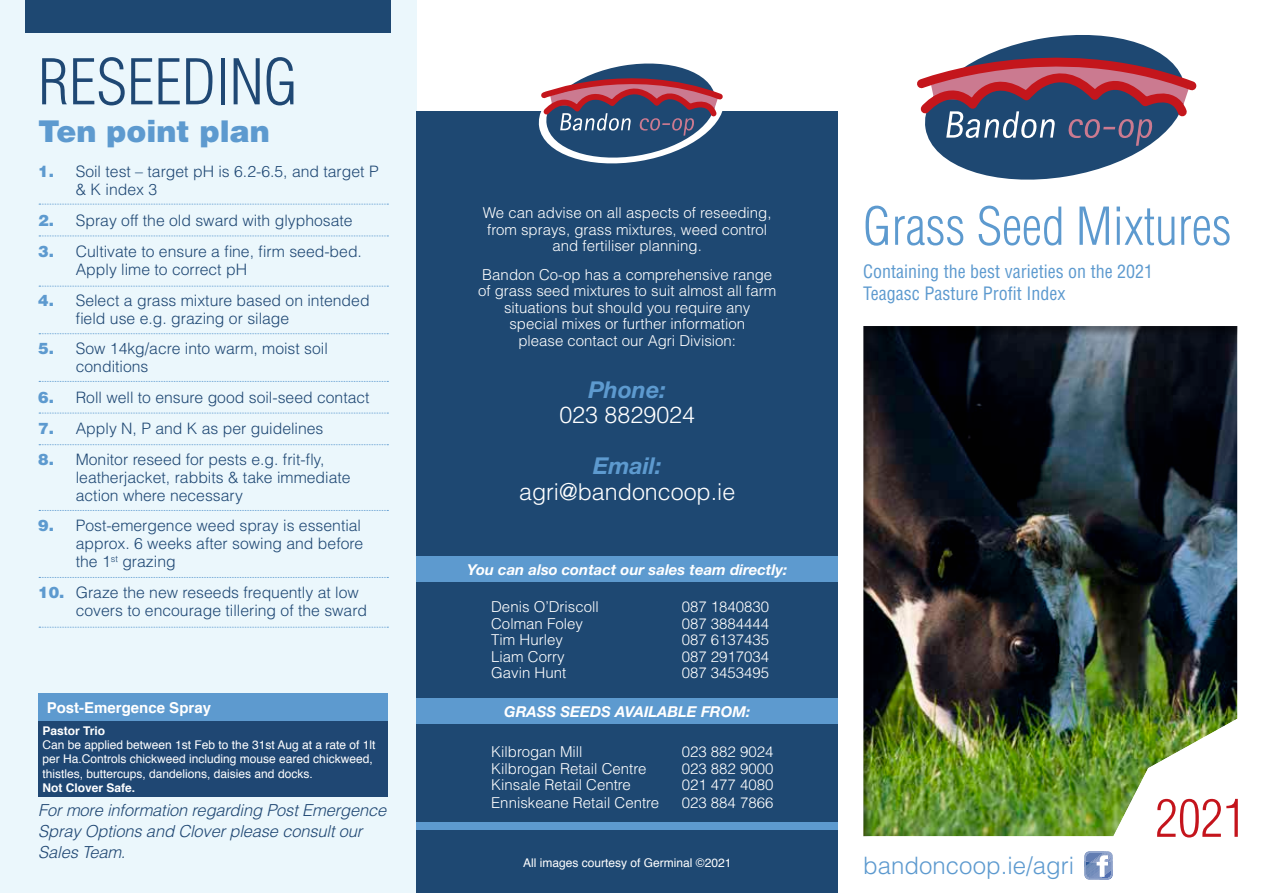
<style>
.page{position:relative;width:1263px;height:893px;background:#fff}
.page>*{position:absolute;margin:0;border:0;box-sizing:border-box;transform-origin:0 0}
.t1{font:300 condensed 61.5px "Helvetica";color:#1f4874}
.t2{font:300 condensed 51px "Helvetica";color:#5d9acf}
.t3{font:300 condensed 51px "Helvetica";color:#c4141c}
.t4{font:900 30px "Helvetica";color:#5d9acf}
.t5{font:300 24px "Helvetica";color:#5d9acf}
.t6{font:300 23.25px "Helvetica";color:#fff}
.t7{font:italic 700 23.25px "Helvetica Neue";color:#5d9acf}
.t8{font:condensed 18px/21.6px "Helvetica";color:#5d9acf}
.t9{font:italic 300 16.5px/21px "Helvetica";letter-spacing:-.01em;color:#1f4773}
.t10{font:300 15.75px/18px "Helvetica";color:#1f4874}
.t11{font:300 15px/16.5px "Helvetica";color:#fff;text-align:center}
.t12{font:italic 700 15px "Helvetica Neue";color:#fff}
.t13{font:700 15px "Helvetica";color:#fff}
.t14{font:12px/14.4px "Helvetica";color:#fff}
.t15{font:700 12px "Helvetica";color:#fff}
.s1{font-weight:900;color:#5d9acf}
</style>
<div class="page">
<div style="left:0;top:0;width:417px;height:893px;background:#ebf7fc"></div>
<div style="left:417px;top:112px;width:421px;height:781px;background:#1e4872"></div>
<div style="left:861px;top:325px;width:377px;height:512px;background:#1a171c;opacity:.45"></div>
<svg style="left:535px;top:63px;width:193px;height:101px"></svg>
<div style="left:38px;top:693px;width:350px;height:28px;background:#5d9acf"></div>
<div style="left:38px;top:721px;width:350px;height:75px;background:#1f4773"></div>
<svg style="left:917px;top:35px;width:280px;height:145px"></svg>
<svg style="left:1084px;top:851px;width:29px;height:29px"></svg>
<div style="left:417px;top:556px;width:421px;height:25px;background:#5d9acf"></div>
<div style="left:417px;top:698px;width:421px;height:26px;background:#5d9acf"></div>
<div style="left:417px;top:822px;width:421px;height:8px;background:#5d9acf"></div>
<div style="left:26px;top:0;width:365px;height:33px;background:#1e4872"></div>
<svg style="left:39px;top:204px;width:349px;height:1px"></svg>
<svg style="left:39px;top:236px;width:349px;height:1px"></svg>
<svg style="left:39px;top:286px;width:349px;height:1px"></svg>
<svg style="left:39px;top:333px;width:349px;height:1px"></svg>
<svg style="left:39px;top:381px;width:349px;height:1px"></svg>
<svg style="left:39px;top:413px;width:349px;height:1px"></svg>
<svg style="left:39px;top:444px;width:349px;height:1px"></svg>
<svg style="left:39px;top:510px;width:349px;height:1px"></svg>
<svg style="left:39px;top:627px;width:349px;height:1px"></svg>
<svg style="left:39px;top:577px;width:349px;height:1px"></svg>
<h1 class="t1" style="left:38px;top:44px;width:261px">RESEEDING</h1>
<h3 class="t4" style="left:38px;top:111px;width:233px">Ten point plan</h3>
<p class="t10" style="left:76px;top:162px;width:304px;text-indent:-38px"><span class="s1">1.</span> Soil test – target pH is 6.2-6.5, and target P &amp; K index 3</p>
<p class="t10" style="left:38px;top:211px;width:316px"><span class="s1">2.</span> Spray off the old sward with glyphosate</p>
<p class="t10" style="left:76px;top:242px;width:288px;text-indent:-38px"><span class="s1">3.</span> Cultivate to ensure a fine, firm seed-bed.<br>Apply lime to correct pH</p>
<p class="t10" style="left:76px;top:290px;width:295px;text-indent:-38px"><span class="s1">4.</span> Select a grass mixture based on intended field use e.g. grazing or silage</p>
<p class="t10" style="left:76px;top:339px;width:254px;text-indent:-38px"><span class="s1">5.</span> Sow 14kg/acre into warm, moist soil conditions</p>
<p class="t10" style="left:38px;top:388px;width:333px"><span class="s1">6.</span> Roll well to ensure good soil-seed contact</p>
<p class="t10" style="left:38px;top:419px;width:287px"><span class="s1">7.</span> Apply N, P and K as per guidelines</p>
<p class="t10" style="left:76px;top:450px;width:276px;text-indent:-38px"><span class="s1">8.</span> Monitor reseed for pests e.g. frit-fly, leatherjacket, rabbits &amp; take immediate action where necessary</p>
<p class="t10" style="left:76px;top:516px;width:289px;text-indent:-38px"><span class="s1">9.</span> Post-emergence weed spray is essential approx. 6 weeks after sowing and before the 1<sup>st</sup> grazing</p>
<p class="t10" style="left:76px;top:583px;width:293px;text-indent:-38px"><span class="s1">10.</span> Graze the new reseeds frequently at low covers to encourage tillering of the sward</p>
<p class="t13" style="left:47px;top:695px;width:166px">Post-Emergence Spray</p>
<p class="t15" style="left:43px;top:721px;width:64px">Pastor Trio</p>
<p class="t14" style="left:43px;top:738px;width:334px">Can be applied between 1st Feb to the 31st Aug at a rate of 1lt per Ha.Controls chickweed including mouse eared chickweed, thistles, buttercups, dandelions, daisies and docks.</p>
<p class="t15" style="left:43px;top:778px;width:94px">Not Clover Safe.</p>
<p class="t9" style="left:38px;top:799px;width:349px">For more information regarding Post Emergence<br>Spray Options and Clover please consult our<br>Sales Team.</p>
<p class="t11" style="left:483px;top:204px;width:290px">We can advise on all aspects of reseeding, from sprays, grass mixtures, weed control and fertiliser planning.</p>
<p class="t11" style="left:478px;top:266px;width:300px">Bandon Co-op has a comprehensive range of grass seed mixtures to suit almost all farm situations but should you require any<br>special mixes or further information<br>please contact our Agri Division:</p>
<h3 class="t7" style="left:588px;top:375px;width:79px">Phone:</h3>
<h3 class="t6" style="left:559px;top:400px;width:137px">023 8829024</h3>
<h3 class="t7" style="left:593px;top:452px;width:70px">Email:</h3>
<h3 class="t6" style="left:519px;top:477px;width:218px">agri@bandoncoop.ie</h3>
<p class="t12" style="left:467px;top:560px;width:322px">You can also contact our sales team directly:</p>
<p class="t11" style="left:491px;top:598px;width:109px">Denis O’Driscoll</p>
<p class="t11" style="left:682px;top:598px;width:89px">087 1840830</p>
<p class="t11" style="left:491px;top:615px;width:93px">Colman Foley</p>
<p class="t11" style="left:682px;top:615px;width:89px">087 3884444</p>
<p class="t11" style="left:491px;top:631px;width:73px">Tim Hurley</p>
<p class="t11" style="left:682px;top:631px;width:89px">087 6137435</p>
<p class="t11" style="left:491px;top:648px;width:75px">Liam Corry</p>
<p class="t11" style="left:682px;top:648px;width:89px">087 2917034</p>
<p class="t11" style="left:491px;top:664px;width:77px">Gavin Hunt</p>
<p class="t11" style="left:682px;top:664px;width:89px">087 3453495</p>
<p class="t12" style="left:504px;top:702px;width:247px">GRASS SEEDS AVAILABLE FROM:</p>
<p class="t11" style="left:491px;top:743px;width:93px">Kilbrogan Mill</p>
<p class="t11" style="left:682px;top:743px;width:93px">023 882 9024</p>
<p class="t11" style="left:491px;top:759px;width:157px">Kilbrogan Retail Centre</p>
<p class="t11" style="left:682px;top:759px;width:93px">023 882 9000</p>
<p class="t11" style="left:491px;top:776px;width:141px">Kinsale Retail Centre</p>
<p class="t11" style="left:682px;top:776px;width:93px">021 477 4080</p>
<p class="t11" style="left:491px;top:794px;width:170px">Enniskeane Retail Centre</p>
<p class="t11" style="left:682px;top:794px;width:93px">023 884 7866</p>
<p class="t14" style="left:523px;top:856px;width:210px">All images courtesy of Germinal ©2021</p>
<h2 class="t2" style="left:863px;top:194px;width:370px">Grass Seed Mixtures</h2>
<p class="t8" style="left:863px;top:261px;width:291px">Containing the best varieties on the 2021<br>Teagasc Pasture Profit Index</p>
<h3 class="t5" style="left:863px;top:851px;width:212px">bandoncoop.ie/agri</h3>
<h2 class="t3" style="left:1155px;top:786px;width:92px">2021</h2>
</div>
